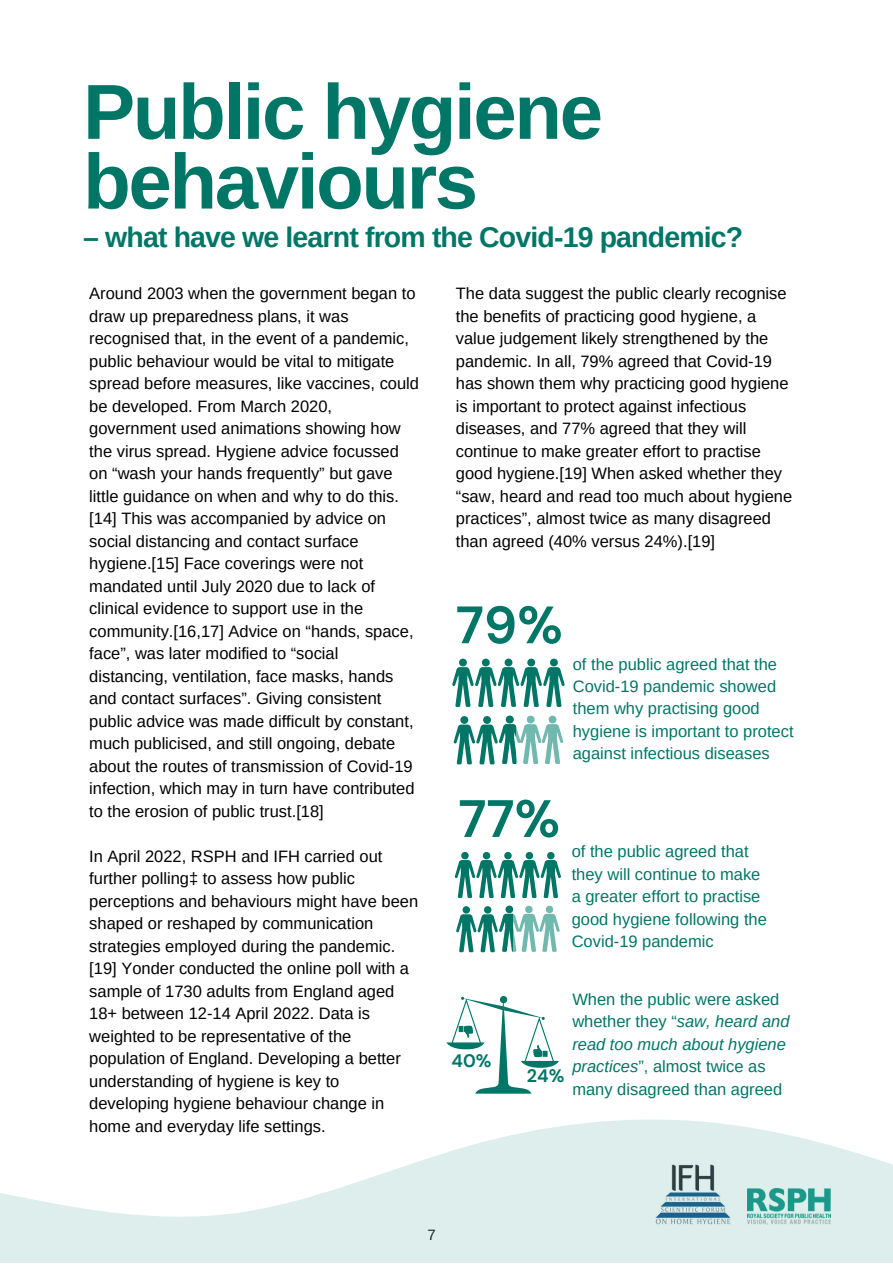
<style>
.page{position:relative;width:893px;height:1264px;background:#fff}
.page>*{position:absolute;margin:0;border:0;box-sizing:border-box;transform-origin:0 0}
.t1{font:700 78px/69.8px "Arimo";letter-spacing:-.03em;color:#007666}
.t2{font:700 52.5px "DM Sans";color:#007666}
.t3{font:700 28.5px "Arimo";letter-spacing:-.03em;color:#007666}
.t4{font:700 18px "DM Sans";color:#007666}
.t5{font:16.5px/22.5px "Arimo";color:#000}
.t6{font:16.5px/22.5px "Arimo";color:#007666}
.t7{font:15px "Arimo";color:#000}
.s1{font-style:italic}
</style>
<div class="page">
<svg style="left:452px;top:658px;width:112px;height:49px"></svg>
<svg style="left:455px;top:852px;width:106px;height:46px"></svg>
<svg style="left:456px;top:905px;width:103px;height:47px"></svg>
<svg style="left:453px;top:715px;width:110px;height:49px"></svg>
<svg style="left:446px;top:996px;width:112px;height:97px"></svg>
<svg style="left:0;top:1119px;width:892px;height:143px;fill:#ddeeec"></svg>
<h1 class="t1" style="left:83px;top:77px;width:521px">Public hygiene behaviours</h1>
<h3 class="t3" style="left:83px;top:221px;width:661px">– what have we learnt from the Covid-19 pandemic?</h3>
<p class="t5" style="left:89px;top:282px;width:331px">Around 2003 when the government began to draw up preparedness plans, it was recognised that, in the event of a pandemic, public behaviour would be vital to mitigate spread before measures, like vaccines, could be developed. From March 2020, government used animations showing how the virus spread. Hygiene advice focussed on “wash your hands frequently” but gave little guidance on when and why to do this. [14] This was accompanied by advice on social distancing and contact surface hygiene.[15] Face coverings were not mandated until July 2020 due to lack of clinical evidence to support use in the community.[16,17] Advice on “hands, space, face”, was later modified to “social distancing, ventilation, face masks, hands and contact surfaces”. Giving consistent public advice was made difficult by constant, much publicised, and still ongoing, debate about the routes of transmission of Covid-19 infection, which may in turn have contributed to the erosion of public trust.[18]</p>
<p class="t5" style="left:89px;top:844px;width:330px">In April 2022, RSPH and IFH carried out further polling‡ to assess how public perceptions and behaviours might have been shaped or reshaped by communication strategies employed during the pandemic. [19] Yonder conducted the online poll with a sample of 1730 adults from England aged 18+ between 12-14 April 2022. Data is weighted to be representative of the population of England. Developing a better understanding of hygiene is key to developing hygiene behaviour change in home and everyday life settings.</p>
<p class="t5" style="left:456px;top:282px;width:338px">The data suggest the public clearly recognise the benefits of practicing good hygiene, a value judgement likely strengthened by the pandemic. In all, 79% agreed that Covid-19 has shown them why practicing good hygiene is important to protect against infectious diseases, and 77% agreed that they will continue to make greater effort to practise good hygiene.[19] When asked whether they “saw, heard and read too much about hygiene practices”, almost twice as many disagreed than agreed (40% versus 24%).[19]</p>
<h2 class="t2" style="left:456px;top:591px;width:108px">79%</h2>
<p class="t6" style="left:572px;top:652px;width:222px">of the public agreed that the<br>Covid-19 pandemic showed them why practising good hygiene is important to protect against infectious diseases</p>
<h2 class="t2" style="left:458px;top:784px;width:103px">77%</h2>
<p class="t6" style="left:571px;top:840px;width:197px">of the public agreed that they will continue to make a greater effort to practise good hygiene following the<br>Covid-19 pandemic</p>
<p class="t4" style="left:451px;top:1049px;width:41px">40%</p>
<p class="t4" style="left:527px;top:1064px;width:39px">24%</p>
<p class="t6" style="left:572px;top:987px;width:219px">When the public were asked whether they “<span class="s1">saw, heard and read too much about hygiene practices</span>”, almost twice as many disagreed than agreed</p>
<p class="t7" style="left:427px;top:1226px;width:10px">7</p>
</div>
